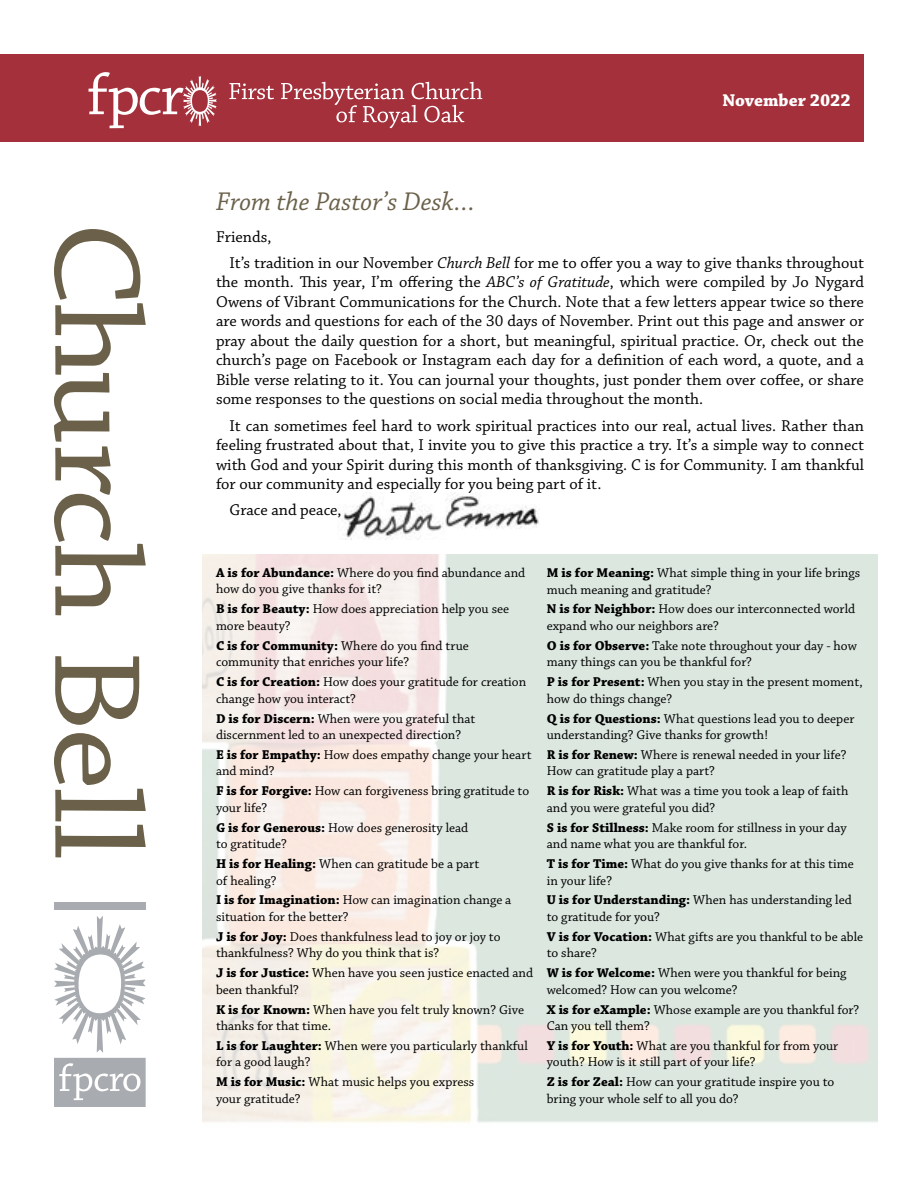
<style>
.page{position:relative;width:918px;height:1188px;background:#fff}
.page>*{position:absolute;margin:0;border:0;box-sizing:border-box;transform-origin:0 0}
.t1{font:129px "Chaparral Pro";letter-spacing:-.02em;color:#6b614a;scale:1.09 1}
.t2{font:italic 27px "Chaparral Pro";color:#6b614a}
.t3{font:700 18px "Chaparral Pro";color:#fff}
.t4{font:16.5px/19.5px "Chaparral Pro";color:#000;text-align:justify}
.t5{font:13.5px/16.5px "Chaparral Pro";color:#000}
.s1{font-style:italic}
.s2{font-weight:700}
</style>
<div class="page">
<img style="left:339px;top:494px;width:201px;height:45px">
<div style="left:0;top:54px;width:864px;height:88px;background:#a3303b"></div>
<svg style="left:89px;top:72px;width:128px;height:56px"></svg>
<svg style="left:230px;top:83px;width:44px;height:16px"></svg>
<svg style="left:281px;top:82px;width:201px;height:46px"></svg>
<svg style="left:54px;top:916px;width:92px;height:191px"></svg>
<div style="left:54px;top:903px;width:92px;height:7px;background:#a8abaf"></div>
<h1 class="t1" style="left:168px;top:222px;width:586px;rotate:90deg">Church Bell</h1>
<h2 class="t2" style="left:216px;top:187px;width:260px">From the Pastor’s Desk…</h2>
<h3 class="t3" style="left:722px;top:89px;width:130px">November 2022</h3>
<p class="t4" style="left:229px;top:224px;width:636px;line-height:26.2px;text-indent:-13px">Friends,<br>It’s tradition in our November <span class="s1">Church Bell</span> for me to offer you a way to give thanks throughout</p>
<p class="t4" style="left:216px;top:273px;width:650px">the month. This year, I’m offering the <span class="s1">ABC’s of Gratitude</span>, which were compiled by Jo Nygard Owens of Vibrant Communications for the Church. Note that a few letters appear twice so there are words and questions for each of the 30 days of November. Print out this page and answer or pray about the daily question for a short, but meaningful, spiritual practice. Or, check out the church’s page on Facebook or Instagram each day for a definition of each word, a quote, and a Bible verse relating to it. You can journal your thoughts, just ponder them over coffee, or share some responses to the questions on social media throughout the month.</p>
<p class="t4" style="left:216px;top:416px;width:650px;text-indent:13px">It can sometimes feel hard to work spiritual practices into our real, actual lives. Rather than feeling frustrated about that, I invite you to give this practice a try. It’s a simple way to connect with God and your Spirit during this month of thanksgiving. C is for Community. I am thankful for our community and especially for you being part of it.</p>
<p class="t4" style="left:229px;top:501px;width:114px">Grace and peace,</p>
<p class="t5" style="left:216px;top:565px;width:311px"><span class="s2">A is for Abundance:</span> Where do you find abundance and how do you give thanks for it?</p>
<p class="t5" style="left:216px;top:601px;width:295px"><span class="s2">B is for Beauty:</span> How does appreciation help you see more beauty?</p>
<p class="t5" style="left:216px;top:638px;width:254px"><span class="s2">C is for Community:</span> Where do you find true community that enriches your life?</p>
<p class="t5" style="left:216px;top:674px;width:312px"><span class="s2">C is for Creation:</span> How does your gratitude for creation change how you interact?</p>
<p class="t5" style="left:216px;top:711px;width:261px"><span class="s2">D is for Discern:</span> When were you grateful that discernment led to an unexpected direction?</p>
<p class="t5" style="left:216px;top:747px;width:317px"><span class="s2">E is for Empathy:</span> How does empathy change your heart and mind?</p>
<p class="t5" style="left:216px;top:783px;width:315px"><span class="s2">F is for Forgive:</span> How can forgiveness bring gratitude to your life?</p>
<p class="t5" style="left:216px;top:820px;width:254px"><span class="s2">G is for Generous:</span> How does generosity lead to gratitude?</p>
<p class="t5" style="left:216px;top:856px;width:265px"><span class="s2">H is for Healing:</span> When can gratitude be a part of healing?</p>
<p class="t5" style="left:216px;top:892px;width:297px"><span class="s2">I is for Imagination:</span> How can imagination change a situation for the better?</p>
<p class="t5" style="left:216px;top:929px;width:286px"><span class="s2">J is for Joy:</span> Does thankfulness lead to joy or joy to thankfulness? Why do you think that is?</p>
<p class="t5" style="left:216px;top:965px;width:319px"><span class="s2">J is for Justice:</span> When have you seen justice enacted and been thankful?</p>
<p class="t5" style="left:216px;top:1002px;width:310px"><span class="s2">K is for Known:</span> When have you felt truly known? Give thanks for that time.</p>
<p class="t5" style="left:216px;top:1038px;width:313px"><span class="s2">L is for Laughter:</span> When were you particularly thankful for a good laugh?</p>
<p class="t5" style="left:216px;top:1074px;width:260px"><span class="s2">M is for Music:</span> What music helps you express your gratitude?</p>
<p class="t5" style="left:547px;top:565px;width:315px"><span class="s2">M is for Meaning:</span> What simple thing in your life brings much meaning and gratitude?</p>
<p class="t5" style="left:547px;top:601px;width:310px"><span class="s2">N is for Neighbor:</span> How does our interconnected world expand who our neighbors are?</p>
<p class="t5" style="left:547px;top:638px;width:312px"><span class="s2">O is for Observe:</span> Take note throughout your day - how many things can you be thankful for?</p>
<p class="t5" style="left:547px;top:674px;width:318px"><span class="s2">P is for Present:</span> When you stay in the present moment, how do things change?</p>
<p class="t5" style="left:547px;top:711px;width:309px"><span class="s2">Q is for Questions:</span> What questions lead you to deeper understanding? Give thanks for growth!</p>
<p class="t5" style="left:547px;top:747px;width:301px"><span class="s2">R is for Renew:</span> Where is renewal needed in your life?<br>How can gratitude play a part?</p>
<p class="t5" style="left:547px;top:783px;width:303px"><span class="s2">R is for Risk:</span> What was a time you took a leap of faith and you were grateful you did?</p>
<p class="t5" style="left:547px;top:820px;width:301px"><span class="s2">S is for Stillness:</span> Make room for stillness in your day and name what you are thankful for.</p>
<p class="t5" style="left:547px;top:856px;width:308px"><span class="s2">T is for Time:</span> What do you give thanks for at this time in your life?</p>
<p class="t5" style="left:547px;top:892px;width:307px"><span class="s2">U is for Understanding:</span> When has understanding led to gratitude for you?</p>
<p class="t5" style="left:547px;top:929px;width:318px"><span class="s2">V is for Vocation:</span> What gifts are you thankful to be able to share?</p>
<p class="t5" style="left:547px;top:965px;width:301px"><span class="s2">W is for Welcome:</span> When were you thankful for being welcomed? How can you welcome?</p>
<p class="t5" style="left:547px;top:1002px;width:314px"><span class="s2">X is for eXample:</span> Whose example are you thankful for?<br>Can you tell them?</p>
<p class="t5" style="left:547px;top:1038px;width:293px"><span class="s2">Y is for Youth:</span> What are you thankful for from your youth? How is it still part of your life?</p>
<p class="t5" style="left:547px;top:1074px;width:289px"><span class="s2">Z is for Zeal:</span> How can your gratitude inspire you to bring your whole self to all you do?</p>
</div>
